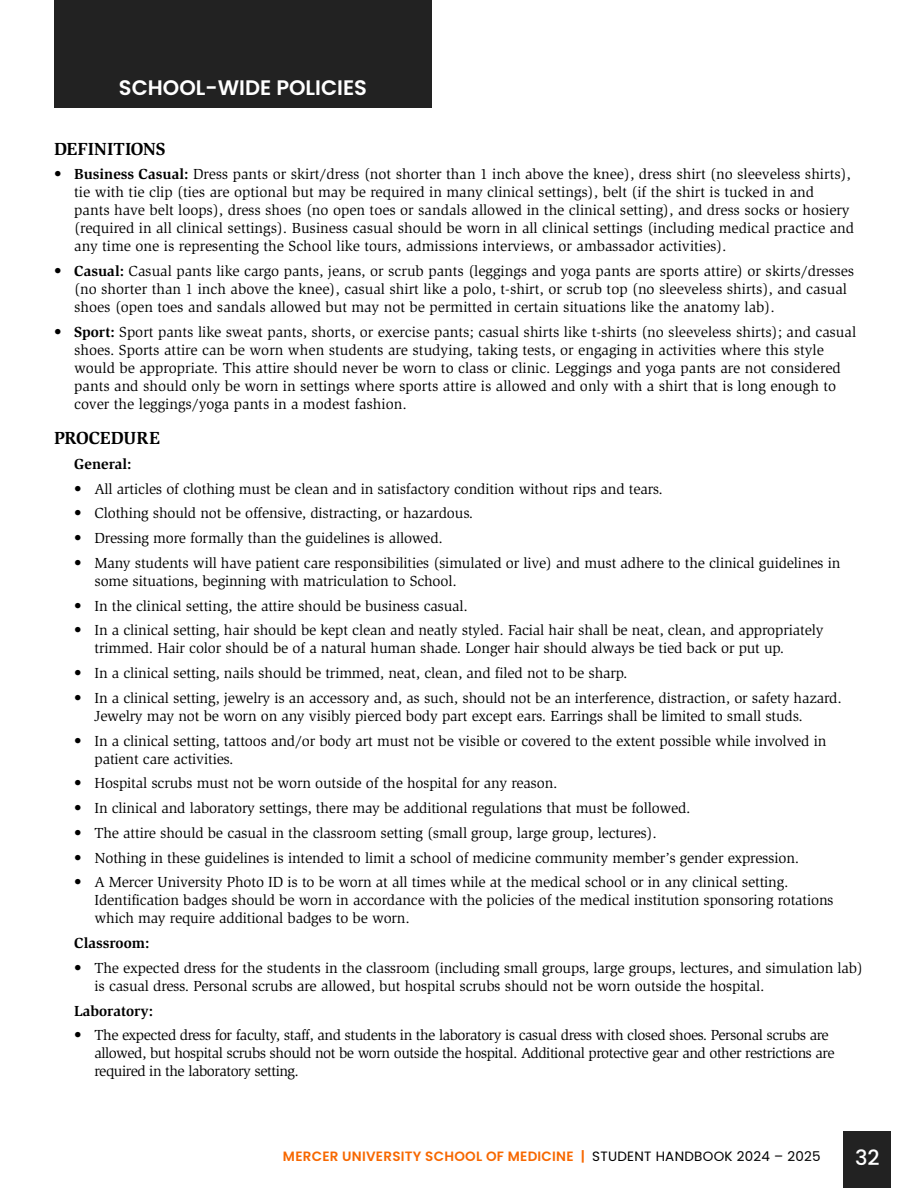
<style>
.page{position:relative;width:918px;height:1188px;background:#fff}
.page>*{position:absolute;margin:0;border:0;box-sizing:border-box;transform-origin:0 0}
.t1{font:600 21px "Poppins";color:#fff}
.t2{font:500 21px "Poppins";color:#fff}
.t3{font:700 18px "Slimbach Std";letter-spacing:.005em;color:#000}
.t4{font:15px/18px "Slimbach Std";letter-spacing:-.01em;color:#000}
.t5{font:15px/18px "Slimbach Std";letter-spacing:-.03em;color:#000}
.t6{font:700 15px "Slimbach Std";color:#000}
.t7{font:600 13.5px "Poppins";letter-spacing:.02em;color:#f76800}
.s1{font-weight:700}
.s2{font-weight:400;color:#000}
</style>
<div class="page">
<div style="left:844px;top:1132px;width:47px;height:56px;background:#222"></div>
<div style="left:54px;top:0;width:378px;height:108px;background:#222"></div>
<h1 class="t1" style="left:119px;top:75px;width:250px">SCHOOL-WIDE POLICIES</h1>
<p class="t3" style="left:54px;top:138px;width:113px">DEFINITIONS</p>
<p class="t4" style="left:74px;top:166px;width:781px;text-indent:-20px">• <span class="s1">Business Casual:</span> Dress pants or skirt/dress (not shorter than 1 inch above the knee), dress shirt (no sleeveless shirts), tie with tie clip (ties are optional but may be required in many clinical settings), belt (if the shirt is tucked in and<br>pants have belt loops), dress shoes (no open toes or sandals allowed in the clinical setting), and dress socks or hosiery (required in all clinical settings). Business casual should be worn in all clinical settings (including medical practice and any time one is representing the School like tours, admissions interviews, or ambassador activities).</p>
<p class="t4" style="left:74px;top:262px;width:781px;text-indent:-20px">• <span class="s1">Casual:</span> Casual pants like cargo pants, jeans, or scrub pants (leggings and yoga pants are sports attire) or skirts/dresses (no shorter than 1 inch above the knee), casual shirt like a polo, t-shirt, or scrub top (no sleeveless shirts), and casual shoes (open toes and sandals allowed but may not be permitted in certain situations like the anatomy lab).</p>
<p class="t4" style="left:74px;top:323px;width:783px;text-indent:-20px">• <span class="s1">Sport:</span> Sport pants like sweat pants, shorts, or exercise pants; casual shirts like t-shirts (no sleeveless shirts); and casual shoes. Sports attire can be worn when students are studying, taking tests, or engaging in activities where this style would be appropriate. This attire should never be worn to class or clinic. Leggings and yoga pants are not considered pants and should only be worn in settings where sports attire is allowed and only with a shirt that is long enough to cover the leggings/yoga pants in a modest fashion.</p>
<p class="t3" style="left:54px;top:427px;width:107px">PROCEDURE</p>
<p class="t6" style="left:74px;top:455px;width:59px">General:</p>
<p class="t4" style="left:74px;top:480px;width:590px">• All articles of clothing must be clean and in satisfactory condition without rips and tears.</p>
<p class="t4" style="left:74px;top:504px;width:401px">• Clothing should not be offensive, distracting, or hazardous.</p>
<p class="t4" style="left:74px;top:529px;width:370px">• Dressing more formally than the guidelines is allowed.</p>
<p class="t4" style="left:94px;top:554px;width:747px;text-indent:-20px">• Many students will have patient care responsibilities (simulated or live) and must adhere to the clinical guidelines in some situations, beginning with matriculation to School.</p>
<p class="t4" style="left:74px;top:597px;width:395px">• In the clinical setting, the attire should be business casual.</p>
<p class="t4" style="left:94px;top:621px;width:731px;text-indent:-20px">• In a clinical setting, hair should be kept clean and neatly styled. Facial hair shall be neat, clean, and appropriately trimmed. Hair color should be of a natural human shade. Longer hair should always be tied back or put up.</p>
<p class="t4" style="left:74px;top:664px;width:555px">• In a clinical setting, nails should be trimmed, neat, clean, and filed not to be sharp.</p>
<p class="t4" style="left:94px;top:689px;width:749px;text-indent:-20px">• In a clinical setting, jewelry is an accessory and, as such, should not be an interference, distraction, or safety hazard.<br>Jewelry may not be worn on any visibly pierced body part except ears. Earrings shall be limited to small studs.</p>
<p class="t4" style="left:94px;top:732px;width:733px;text-indent:-20px">• In a clinical setting, tattoos and/or body art must not be visible or covered to the extent possible while involved in patient care activities.</p>
<p class="t4" style="left:74px;top:774px;width:485px">• Hospital scrubs must not be worn outside of the hospital for any reason.</p>
<p class="t4" style="left:74px;top:799px;width:618px">• In clinical and laboratory settings, there may be additional regulations that must be followed.</p>
<p class="t4" style="left:74px;top:824px;width:584px">• The attire should be casual in the classroom setting (small group, large group, lectures).</p>
<p class="t4" style="left:74px;top:849px;width:727px">• Nothing in these guidelines is intended to limit a school of medicine community member’s gender expression.</p>
<p class="t4" style="left:94px;top:873px;width:741px;text-indent:-20px">• A Mercer University Photo ID is to be worn at all times while at the medical school or in any clinical setting.<br>Identification badges should be worn in accordance with the policies of the medical institution sponsoring rotations which may require additional badges to be worn.</p>
<p class="t6" style="left:74px;top:934px;width:77px">Classroom:</p>
<p class="t4" style="left:94px;top:959px;width:770px;text-indent:-20px">• The expected dress for the students in the classroom (including small groups, large groups, lectures, and simulation lab) is casual dress. Personal scrubs are allowed, but hospital scrubs should not be worn outside the hospital.</p>
<p class="t6" style="left:74px;top:1002px;width:81px">Laboratory:</p>
<p class="t5" style="left:94px;top:1026px;width:742px;text-indent:-20px">• The expected dress for faculty, staff, and students in the laboratory is casual dress with closed shoes. Personal scrubs are allowed, but hospital scrubs should not be worn outside the hospital. Additional protective gear and other restrictions are required in the laboratory setting.</p>
<p class="t7" style="left:283px;top:1148px;width:539px">MERCER UNIVERSITY SCHOOL OF MEDICINE | <span class="s2">STUDENT HANDBOOK 2024 – 2025</span></p>
<h1 class="t2" style="left:855px;top:1146px;width:26px">32</h1>
</div>
